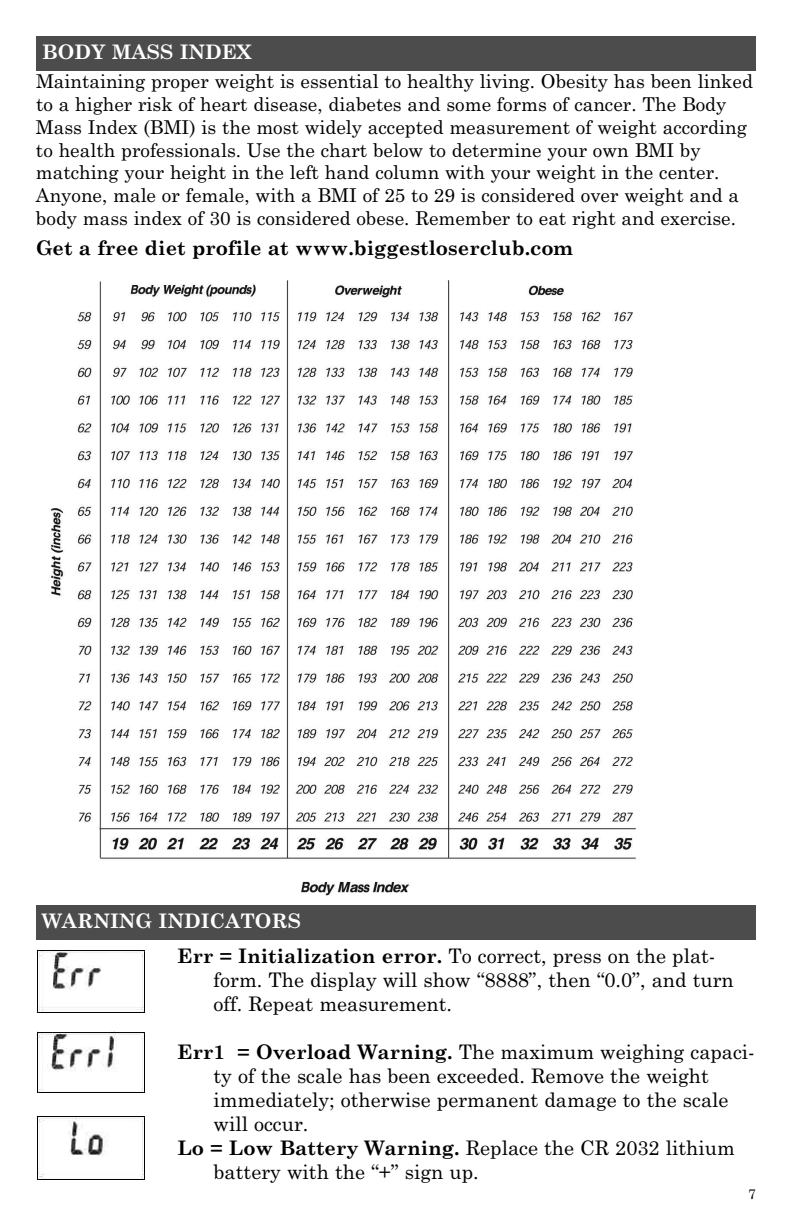
<style>
.page{position:relative;width:792px;height:1224px;background:#fff}
.page>*{position:absolute;margin:0;border:0;box-sizing:border-box;transform-origin:0 0}
.t1{font:20px/34.8px "Century Schoolbook";color:#000}
.t2{font:700 20px "Century Schoolbook";color:#000}
.t3{font:700 20px "Century Schoolbook";color:#fff}
.t4{font:19px/22.8px "Century Schoolbook";color:#000}
.t5{font:14px "Century Schoolbook";color:#000}
.s1{font-weight:700;color:#fff}
.s2{font-weight:700}
</style>
<div class="page">
<div style="left:36px;top:905px;width:720px;height:35px;background:#4c4c4c"></div>
<img style="left:37px;top:949px;width:108px;height:63px">
<img style="left:37px;top:1032px;width:108px;height:61px">
<img style="left:37px;top:1116px;width:108px;height:64px">
<img style="left:50px;top:280px;width:586px;height:616px">
<div style="left:36px;top:36px;width:720px;height:34px;background:#4c4c4c"></div>
<p class="t3" style="left:42px;top:40px;width:211px">BODY MASS INDEX</p>
<p class="t4" style="left:36px;top:70px;width:718px">Maintaining proper weight is essential to healthy living. Obesity has been linked to a higher risk of heart disease, diabetes and some forms of cancer. The Body Mass Index (BMI) is the most widely accepted measurement of weight according to health professionals. Use the chart below to determine your own BMI by matching your height in the left hand column with your weight in the center.<br>Anyone, male or female, with a BMI of 25 to 29 is considered over weight and a body mass index of 30 is considered obese. Remember to eat right and exercise.</p>
<p class="t2" style="left:36px;top:236px;width:538px">Get a free diet profile at www.biggestloserclub.com</p>
<p class="t1" style="left:178px;top:904px;width:540px;text-indent:-135px"><span class="s1">WARNING INDICATORS<br></span><span class="s2">Err = Initialization error.</span> To correct, press on the plat-</p>
<p class="t1" style="left:214px;top:968px;width:522px;line-height:24px">form. The display will show “8888”, then “0.0”, and turn off. Repeat measurement.</p>
<p class="t1" style="left:178px;top:1034px;width:579px"><span class="s2">Err1 = Overload Warning.</span> The maximum weighing capaci-</p>
<p class="t1" style="left:214px;top:1058px;width:497px">ty of the scale has been exceeded. Remove the weight</p>
<p class="t1" style="left:214px;top:1082px;width:516px">immediately; otherwise permanent damage to the scale</p>
<p class="t1" style="left:214px;top:1106px;width:96px">will occur.</p>
<p class="t1" style="left:178px;top:1130px;width:559px"><span class="s2">Lo = Low Battery Warning.</span> Replace the CR 2032 lithium</p>
<p class="t1" style="left:214px;top:1154px;width:267px">battery with the “+” sign up.</p>
<p class="t5" style="left:748px;top:1186px;width:9px">7</p>
</div>
